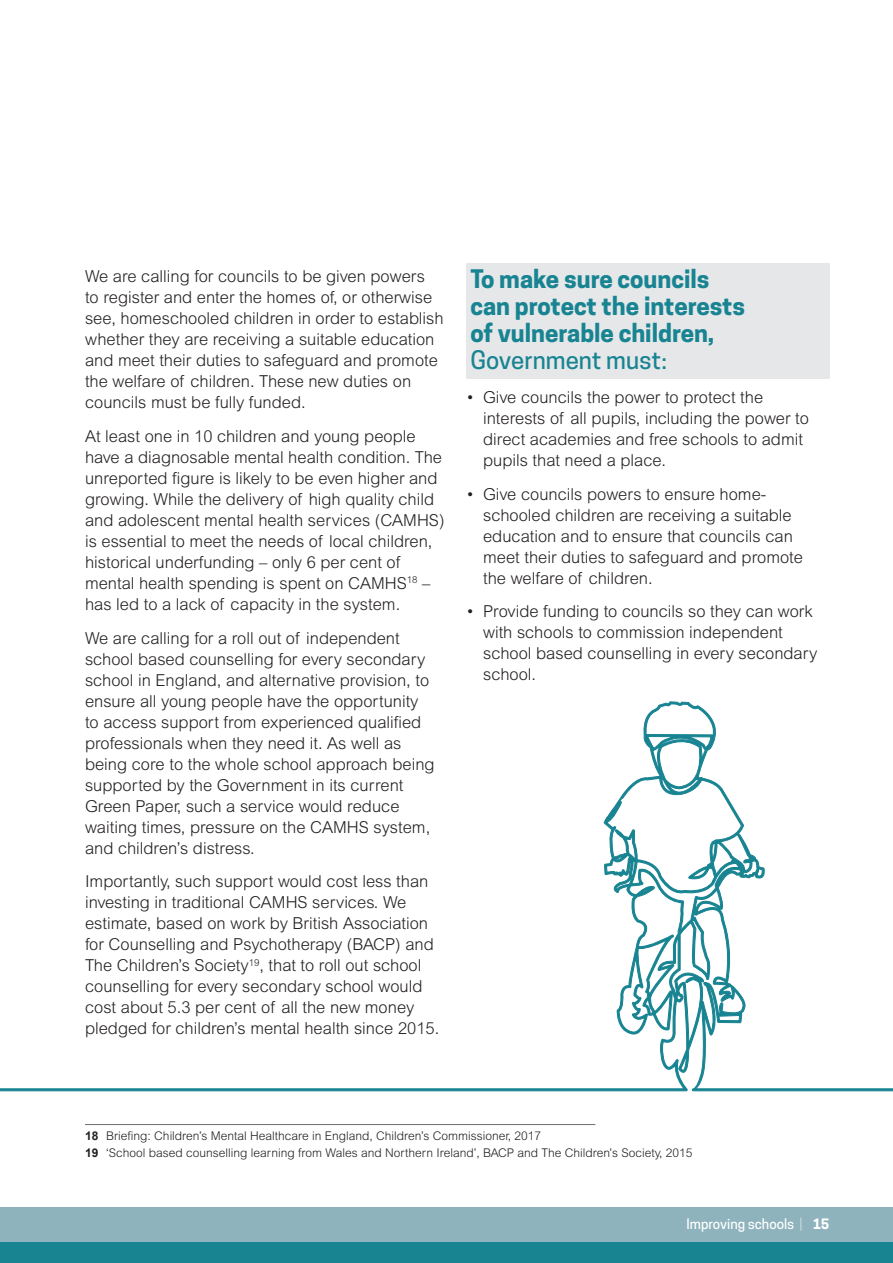
<style>
.page{position:relative;width:893px;height:1263px;background:#fff}
.page>*{position:absolute;margin:0;border:0;box-sizing:border-box;transform-origin:0 0}
.t1{font:700 24px/27px "Cooper Hewitt";color:#188492}
.t2{font:500 24px "Cooper Hewitt";color:#188492}
.t3{font:300 16.5px/21px "Arial MT Std";color:#231f20}
.t4{font:500 13.5px "Cooper Hewitt";color:#fff}
.t5{font:300 12px/17.1px "Arial MT Std";color:#231f20}
.s1{font-family:"Arial";font-weight:700}
.s2{font-weight:300}
.s3{font-weight:700}
</style>
<div class="page">
<div style="left:0;top:1242px;width:893px;height:21px;background:#188492"></div>
<div style="left:0;top:1208px;width:893px;height:34px;background:#8eb3bd"></div>
<hr style="left:85px;top:1124px;width:510px;height:1px;background:#6c6d70">
<div style="left:466px;top:264px;width:363px;height:115px;background:#e6e7e9"></div>
<svg style="left:0;top:701px;width:893px;height:391px"></svg>
<p class="t3" style="left:85px;top:266px;width:360px">We are calling for councils to be given powers<br>to register and enter the homes of, or otherwise see, homeschooled children in order to establish whether they are receiving a suitable education and meet their duties to safeguard and promote the welfare of children. These new duties on councils must be fully funded.</p>
<p class="t3" style="left:85px;top:425px;width:361px">At least one in 10 children and young people have a diagnosable mental health condition. The unreported figure is likely to be even higher and growing. While the delivery of high quality child and adolescent mental health services (CAMHS) is essential to meet the needs of local children, historical underfunding – only 6 per cent of mental health spending is spent on CAMHS<sup>18</sup> – has led to a lack of capacity in the system.</p>
<p class="t3" style="left:85px;top:627px;width:351px">We are calling for a roll out of independent school based counselling for every secondary school in England, and alternative provision, to ensure all young people have the opportunity to access support from experienced qualified professionals when they need it. As well as being core to the whole school approach being supported by the Government in its current Green Paper, such a service would reduce waiting times, pressure on the CAMHS system, and children’s distress.</p>
<p class="t3" style="left:85px;top:871px;width:356px">Importantly, such support would cost less than investing in traditional CAMHS services. We estimate, based on work by British Association for Counselling and Psychotherapy (BACP) and The Children’s Society<sup>19</sup>, that to roll out school counselling for every secondary school would cost about 5.3 per cent of all the new money pledged for children’s mental health since 2015.</p>
<h1 class="t1" style="left:470px;top:266px;width:276px">To make sure councils can protect the interests of vulnerable children,</h1>
<h1 class="t2" style="left:470px;top:346px;width:198px">Government must:</h1>
<p class="t3" style="left:483px;top:386px;width:327px;text-indent:-17px">• Give councils the power to protect the interests of all pupils, including the power to direct academies and free schools to admit pupils that need a place.</p>
<p class="t3" style="left:483px;top:483px;width:321px;text-indent:-17px">• Give councils powers to ensure home&shy;schooled children are receiving a suitable education and to ensure that councils can meet their duties to safeguard and promote the welfare of children.</p>
<p class="t3" style="left:483px;top:601px;width:336px;text-indent:-17px">• Provide funding to councils so they can work with schools to commission independent school based counselling in every secondary school.</p>
<p class="t5" style="left:85px;top:1127px;width:609px"><span class="s1">18</span> Briefing: Children’s Mental Healthcare in England, Children’s Commissioner, 2017<br><span class="s1">19</span> ‘School based counselling learning from Wales and Northern Ireland’, BACP and The Children’s Society, 2015</p>
<p class="t4" style="left:687px;top:1216px;width:144px">Improving schools <span class="s2">|</span> <span class="s3">15</span></p>
</div>
